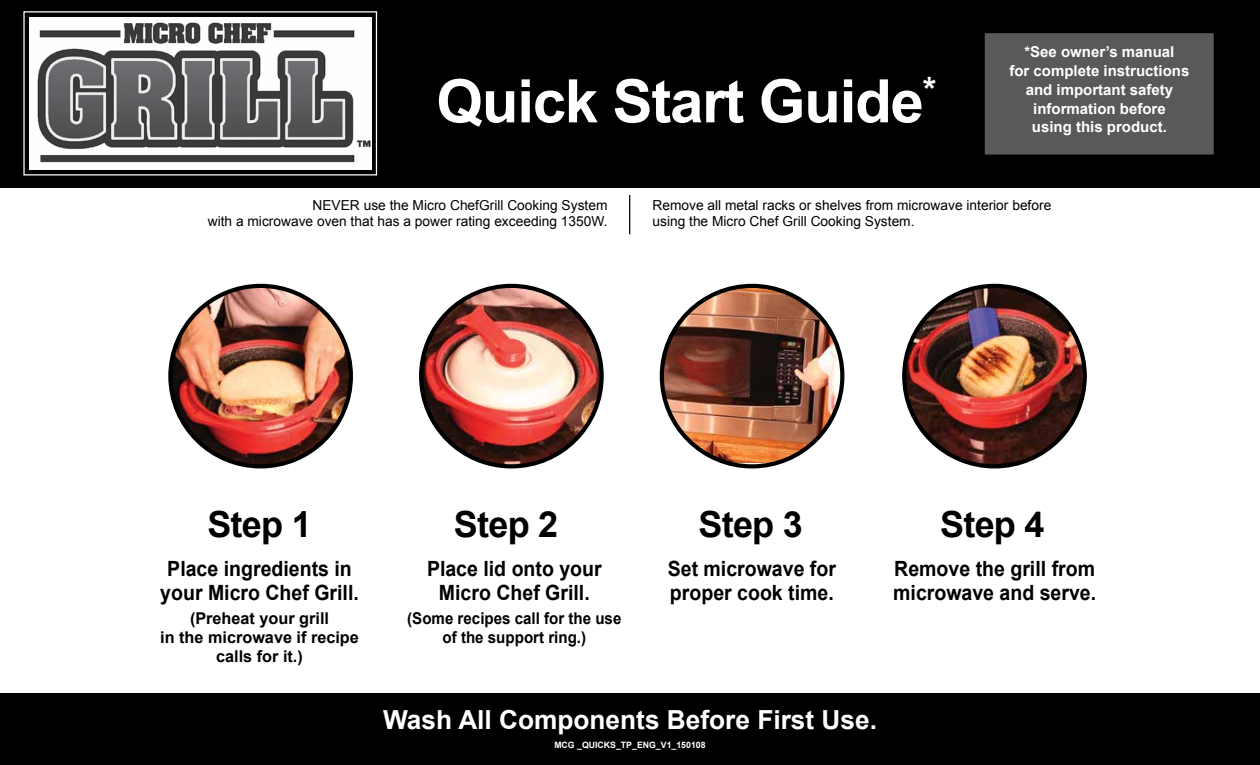
<style>
.page{position:relative;width:1260px;height:765px;background:#fff}
.page>*{position:absolute;margin:0;border:0;box-sizing:border-box;transform-origin:0 0}
.t1{font:700 60px "Arial";letter-spacing:-.02em;color:#fff}
.t2{font:700 36px "Arial";letter-spacing:-.02em;color:#000}
.t3{font:700 26.25px "Arial";color:#fff}
.t4{font:700 21px/24px "Arial";color:#000;text-align:center;scale:.93 1}
.t5{font:700 16.25px/18.8px "Arial";color:#000;text-align:center}
.t6{font:700 16.25px/18.8px "Arial";color:#000;text-align:center;scale:.93 1}
.t7{font:700 15px/18.8px "Arial";color:#fff;text-align:center}
.t8{font:13.75px/16.2px "Arial";color:#000;text-align:right}
.t9{font:700 8.75px "Arial";color:#fff}
</style>
<div class="page">
<div style="left:0;top:0;width:1260px;height:187px;background:#000"></div>
<div style="left:0;top:694px;width:1260px;height:71px;background:#000"></div>
<div style="left:984px;top:33px;width:230px;height:122px;background:#58595b"></div>
<div style="left:984px;top:32px;width:231px;height:124px;border:1px solid #000"></div>
<img style="left:30px;top:17px;width:341px;height:152px">
<hr style="left:629px;top:195px;width:1px;height:39px;background:#000">
<img style="left:171px;top:286px;width:180px;height:180px;border-radius:90px">
<div style="left:168px;top:284px;width:185px;height:184px;border:4px solid #000;border-radius:50%"></div>
<img style="left:421px;top:287px;width:180px;height:181px;border-radius:90px">
<div style="left:419px;top:284px;width:185px;height:184px;border:4px solid #000;border-radius:50%"></div>
<img style="left:660px;top:285px;width:181px;height:178px">
<div style="left:660px;top:284px;width:184px;height:184px;border:4px solid #000;border-radius:50%"></div>
<img style="left:905px;top:287px;width:180px;height:181px;border-radius:90px">
<div style="left:902px;top:284px;width:185px;height:184px;border:4px solid #000;border-radius:50%"></div>
<h1 class="t1" style="left:436px;top:61px;width:501px">Quick Start Guide<sup>*</sup></h1>
<p class="t7" style="left:1009px;top:43px;width:182px">*See owner’s manual<br>for complete instructions and important safety information before<br>using this product.</p>
<p class="t8" style="left:208px;top:197px;width:401px">NEVER use the Micro ChefGrill Cooking System<br>with a microwave oven that has a power rating exceeding 1350W.</p>
<p class="t8" style="left:653px;top:197px;width:400px;text-align:left">Remove all metal racks or shelves from microwave interior before using the Micro Chef Grill Cooking System.</p>
<h2 class="t2" style="left:207px;top:500px;width:106px">Step 1</h2>
<h2 class="t2" style="left:454px;top:500px;width:106px">Step 2</h2>
<h2 class="t2" style="left:698px;top:500px;width:106px">Step 3</h2>
<h2 class="t2" style="left:940px;top:500px;width:106px">Step 4</h2>
<h3 class="t4" style="left:160px;top:557px;width:215px">Place ingredients in your Micro Chef Grill.</h3>
<p class="t5" style="left:160px;top:610px;width:200px">(Preheat your grill<br>in the microwave if recipe calls for it.)</p>
<h3 class="t4" style="left:668px;top:557px;width:182px;text-align:left">Set microwave for proper cook time.</h3>
<h3 class="t4" style="left:893px;top:557px;width:220px;text-align:left">Remove the grill from microwave and serve.</h3>
<h3 class="t4" style="left:427px;top:557px;width:189px">Place lid onto your<br>Micro Chef Grill.</h3>
<p class="t6" style="left:407px;top:610px;width:232px">(Some recipes call for the use of the support ring.)</p>
<h3 class="t3" style="left:383px;top:703px;width:495px">Wash All Components Before First Use.</h3>
<p class="t9" style="left:554px;top:739px;width:153px">MCG _QUICKS_TP_ENG_V1_150108</p>
</div>
